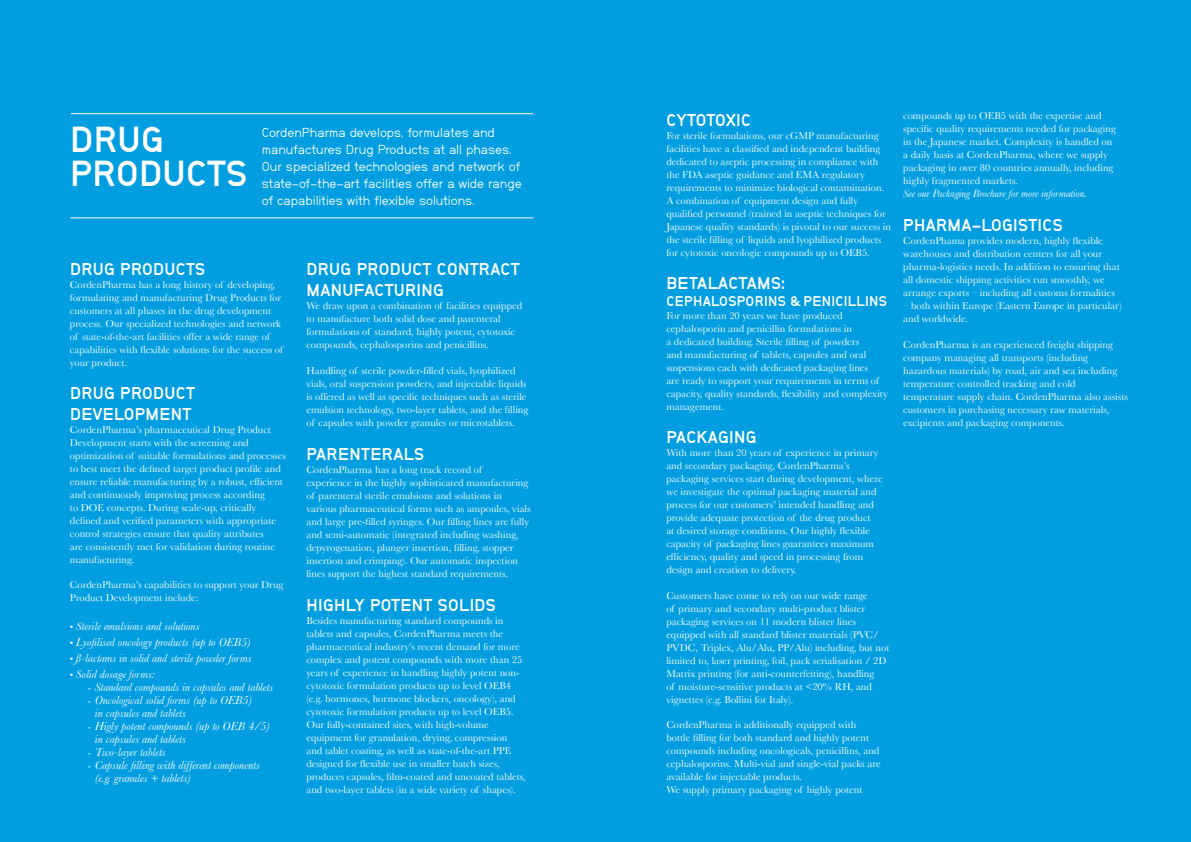
<style>
.page{position:relative;width:1191px;height:842px;background:#009ee0}
.page>*{position:absolute;margin:0;border:0;box-sizing:border-box;transform-origin:0 0}
.t1{font:36px/34px "Neubau Grotesk Fet";letter-spacing:.01em;color:#fff}
.t2{font:17px/21px "Neubau Grotesk Fet";letter-spacing:.02em;color:#fff}
.t3{font:14px "Neubau Grotesk Fet";letter-spacing:.02em;color:#fff}
.t4{font:13px/17px "Neubau Grotesk Nor";color:#fff}
.t5{font:italic 12px/13px "Baskerville";color:#fff}
.t6{font:italic 11px "Baskerville";color:#fff}
.t7{font:10.5px/13px "Baskerville";color:#fff}
.s1{font-style:normal;font-size:10px}
</style>
<div class="page">
<hr style="left:71px;top:113px;width:462px;height:1px;background:#fff">
<hr style="left:70px;top:218px;width:463px;height:1px;background:#fff">
<h1 class="t1" style="left:70px;top:121px;width:179px">DRUG<br>PRODUCTS</h1>
<p class="t4" style="left:262px;top:124px;width:261px">CordenPharma develops, formulates and manufactures Drug Products at all phases.<br>Our specialized technologies and network of state-of-the-art facilities offer a wide range of capabilities with flexible solutions.</p>
<h2 class="t2" style="left:70px;top:258px;width:137px">DRUG PRODUCTS</h2>
<p class="t7" style="left:70px;top:278px;width:214px">CordenPharma has a long history of developing, formulating and manufacturing Drug Products for customers at all phases in the drug development process. Our specialized technologies and network of state-of-the-art facilities offer a wide range of capabilities with flexible solutions for the success of your product.</p>
<h2 class="t2" style="left:70px;top:382px;width:126px">DRUG PRODUCT<br>DEVELOPM ENT</h2>
<p class="t7" style="left:70px;top:423px;width:217px">CordenPharma’s pharmaceutical Drug Product Development starts with the screening and optimization of suitable formulations and processes to best meet the defined target product profile and ensure reliable manufacturing by a robust, efficient and continuously improving process according<br>to DOE concepts. During scale-up, critically defined and verified parameters with appropriate control strategies ensure that quality attributes<br>are consistently met for validation during routine manufacturing.</p>
<p class="t7" style="left:70px;top:578px;width:215px">CordenPharma’s capabilities to support your Drug<br>Product Development include:</p>
<p class="t5" style="left:70px;top:619px;width:131px"><span class="s1">•</span> Sterile emulsions and solutions</p>
<p class="t5" style="left:70px;top:635px;width:182px"><span class="s1">•</span> Lyofilised oncology products (up to OEB5)</p>
<p class="t5" style="left:70px;top:651px;width:183px"><span class="s1">•</span> ß-lactams in solid and sterile powder forms</p>
<p class="t5" style="left:70px;top:667px;width:86px"><span class="s1">•</span> Solid dosage forms:</p>
<p class="t5" style="left:88px;top:680px;width:187px"><span class="s1">-</span> Standard compounds in capsules and tablets</p>
<p class="t5" style="left:95px;top:693px;width:159px;text-indent:-7px"><span class="s1">-</span> Oncological solid forms (up to OEB5) in capsules and tablets</p>
<p class="t5" style="left:95px;top:719px;width:176px;text-indent:-7px"><span class="s1">-</span> Higly potent compounds (up to OEB 4/5) in capsules and tablets</p>
<p class="t5" style="left:88px;top:745px;width:79px"><span class="s1">-</span> Two-layer tablets</p>
<p class="t5" style="left:95px;top:758px;width:166px;text-indent:-7px"><span class="s1">-</span> Capsule filling with different components (e.g. granules + tablets)</p>
<h2 class="t2" style="left:306px;top:258px;width:215px">DRUG PRODUCT CONTRACT<br>MANUFACTURING</h2>
<p class="t7" style="left:306px;top:299px;width:217px">We draw upon a combination of facilities equipped to manufacture both solid dose and parenteral formulations of standard, highly potent, cytotoxic compounds, cephalosporins and penicillins.</p>
<p class="t7" style="left:306px;top:364px;width:223px">Handling of sterile powder-filled vials, lyophilized vials, oral suspension powders, and injectable liquids is offered as well as specific techniques such as sterile emulsion technology, two-layer tablets, and the filling of capsules with powder granules or microtablets.</p>
<h2 class="t2" style="left:306px;top:443px;width:119px">PARENTERALS</h2>
<p class="t7" style="left:306px;top:463px;width:226px">CordenPharma has a long track record of<br>experience in the highly sophisticated manufacturing of parenteral sterile emulsions and solutions in various pharmaceutical forms such as ampoules, vials and large pre-filled syringes. Our filling lines are fully and semi-automatic (integrated including washing, depyrogenation, plunger insertion, filling, stopper insertion and crimping). Our automatic inspection lines support the highest standard requirements.</p>
<h2 class="t2" style="left:306px;top:594px;width:191px">H IGHLY POTENT SOLIDS</h2>
<p class="t7" style="left:306px;top:614px;width:221px">Besides manufacturing standard compounds in tablets and capsules, CordenPharma meets the pharmaceutical industry’s recent demand for more complex and potent compounds with more than 25 years of experience in handling highly potent non&shy;cytotoxic formulation products up to level OEB4 (e.g. hormones, hormone blockers, oncology), and cytotoxic formulation products up to level OEB5.<br>Our fully-contained sites, with high-volume equipment for granulation, drying, compression and tablet coating, as well as state-of-the-art PPE designed for flexible use in smaller batch sizes, produces capsules, film-coated and uncoated tablets, and two-layer tablets (in a wide variety of shapes).</p>
<h2 class="t2" style="left:666px;top:109px;width:86px">CYTOTOXIC</h2>
<p class="t7" style="left:666px;top:129px;width:226px">For sterile formulations, our cGMP manufacturing facilities have a classified and independent building dedicated to aseptic processing in compliance with the FDA aseptic guidance and EMA regulatory requirements to minimize biological contamination.<br>A combination of equipment design and fully qualified personnel (trained in aseptic techniques for Japanese quality standards) is pivotal to our success in the sterile filling of liquids and lyophilized products for cytotoxic oncologic compounds up to OEB5.</p>
<h2 class="t2" style="left:666px;top:272px;width:120px">BETALACTAM S:</h2>
<h3 class="t3" style="left:666px;top:292px;width:222px">CEPHALOSPORINS &amp; PENICILLINS</h3>
<p class="t7" style="left:666px;top:309px;width:223px">For more than 20 years we have produced cephalosporin and penicillin formulations in<br>a dedicated building. Sterile filling of powders<br>and manufacturing of tablets, capsules and oral suspensions each with dedicated packaging lines<br>are ready to support your requirements in terms of capacity, quality standards, flexibility and complexity management.</p>
<h2 class="t2" style="left:666px;top:426px;width:91px">PACKAGING</h2>
<p class="t7" style="left:666px;top:446px;width:218px">With more than 20 years of experience in primary and secondary packaging, CordenPharma’s packaging services start during development, where we investigate the optimal packaging material and process for our customers’ intended handling and provide adequate protection of the drug product<br>at desired storage conditions. Our highly flexible capacity of packaging lines guarantees maximum efficiency, quality and speed in processing from design and creation to delivery.</p>
<p class="t7" style="left:666px;top:589px;width:224px">Customers have come to rely on our wide range<br>of primary and secondary multi-product blister packaging services on 11 modern blister lines equipped with all standard blister materials (PVC/ PVDC, Triplex, Alu/Alu, PP/Alu) including, but not limited to, laser printing, foil, pack serialisation / 2D Matrix printing (for anti-counterfeiting), handling<br>of moisture-sensitive products at &lt;20% RH, and vignettes (e.g. Bollini for Italy).</p>
<p class="t7" style="left:666px;top:718px;width:216px">CordenPharma is additionally equipped with bottle filling for both standard and highly potent compounds including oncologicals, penicillins, and cephalosporins. Multi-vial and single-vial packs are available for injectable products.<br>We supply primary packaging of highly potent</p>
<p class="t7" style="left:903px;top:109px;width:214px">compounds up to OEB5 with the expertise and specific quality requirements needed for packaging in the Japanese market. Complexity is handled on a daily basis at CordenPharma, where we supply packaging in over 80 countries annually, including highly fragmented markets.</p>
<p class="t6" style="left:903px;top:187px;width:185px">See our Packaging Brochure for more information.</p>
<h2 class="t2" style="left:903px;top:214px;width:161px">PHARMA-LOGISTICS</h2>
<p class="t7" style="left:903px;top:234px;width:218px">CordenPhama provides modern, highly flexible warehouses and distribution centers for all your pharma-logistics needs. In addition to ensuring that all domestic shipping activities run smoothly, we arrange exports – including all customs formalities</p>
<p class="t7" style="left:903px;top:299px;width:220px">– both within Europe (Eastern Europe in particular) and worldwide.</p>
<p class="t7" style="left:903px;top:338px;width:226px">CordenPharma is an experienced freight shipping company managing all transports (including hazardous materials) by road, air and sea including temperature controlled tracking and cold temperature supply chain. CordenPharma also assists customers in purchasing necessary raw materials, excipients and packaging components.</p>
</div>
